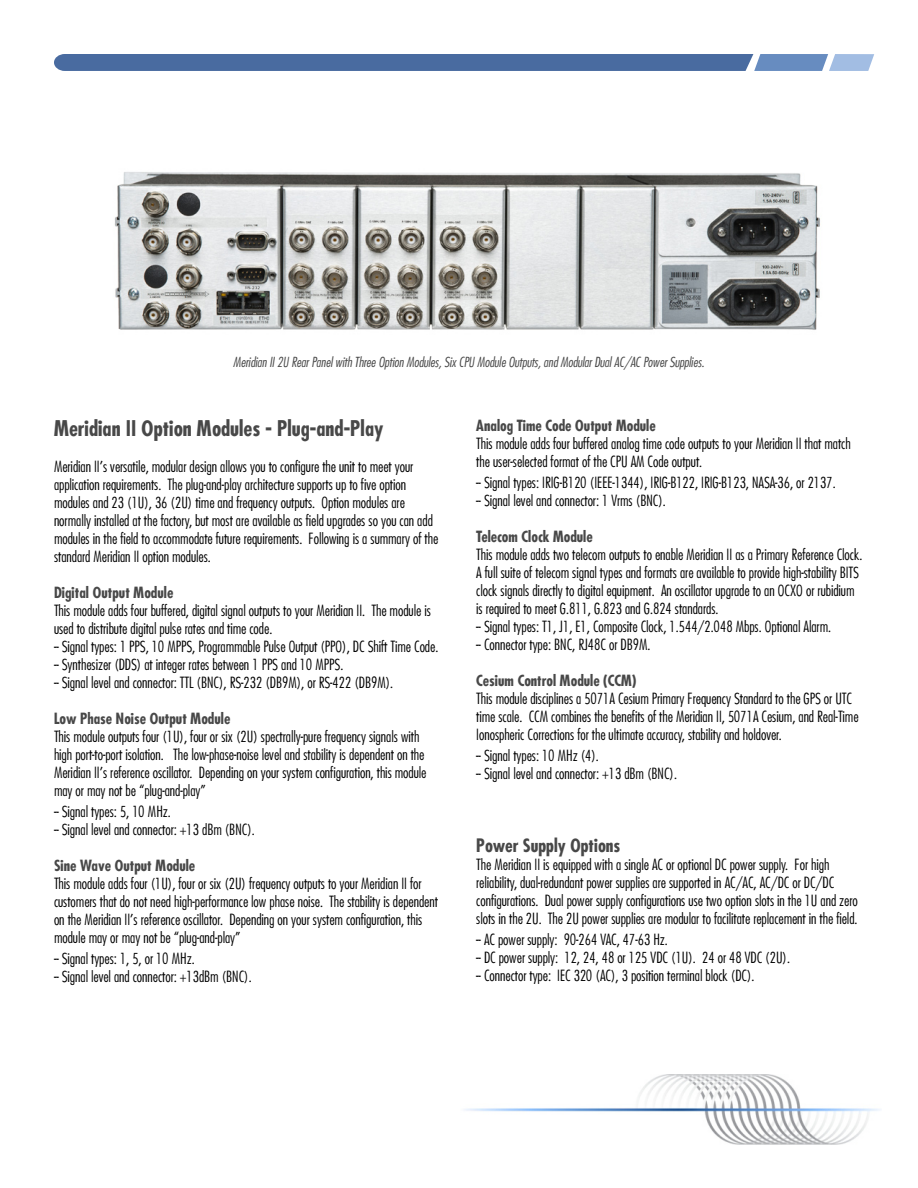
<style>
.page{position:relative;width:918px;height:1188px;background:#fff}
.page>*{position:absolute;margin:0;border:0;box-sizing:border-box;transform-origin:0 0}
.t1{font:700 condensed 21px "Futura";color:#484848}
.t2{font:700 condensed 18px "Futura";color:#484848}
.t3{font:300 condensed 15px/18px "Futura";color:#000}
.t4{font:700 condensed 15px "Futura";color:#484848}
.t5{font:italic 300 condensed 13.5px "Futura";color:#484848}
</style>
<div class="page">
<img style="left:464px;top:1075px;width:416px;height:69px">
<svg style="left:54px;top:54px;width:820px;height:17px;background:#5475a8"></svg>
<img style="left:114px;top:172px;width:706px;height:158px">
<p class="t5" style="left:233px;top:353px;width:472px">Meridian II 2U Rear Panel with Three Option Modules, Six CPU Module Outputs, and Modular Dual AC/AC Power Supplies.</p>
<h1 class="t1" style="left:54px;top:414px;width:331px">Meridian II Option Modules - Plug-and-Play</h1>
<p class="t3" style="left:54px;top:457px;width:386px">Meridian II’s versatile, modular design allows you to configure the unit to meet your application requirements. The plug-and-play architecture supports up to five option modules and 23 (1U), 36 (2U) time and frequency outputs. Option modules are normally installed at the factory, but most are available as field upgrades so you can add modules in the field to accommodate future requirements. Following is a summary of the standard Meridian II option modules.</p>
<p class="t4" style="left:54px;top:582px;width:121px">Digital Output Module</p>
<p class="t3" style="left:54px;top:601px;width:386px">This module adds four buffered, digital signal outputs to your Meridian II. The module is used to distribute digital pulse rates and time code.<br>-- Signal types: 1 PPS, 10 MPPS, Programmable Pulse Output (PPO), DC Shift Time Code. -- Synthesizer (DDS) at integer rates between 1 PPS and 10 MPPS.<br>-- Signal level and connector: TTL (BNC), RS-232 (DB9M), or RS-422 (DB9M).</p>
<p class="t4" style="left:54px;top:708px;width:178px">Low Phase Noise Output Module</p>
<p class="t3" style="left:54px;top:727px;width:374px">This module outputs four (1U), four or six (2U) spectrally-pure frequency signals with high port-to-port isolation. The low-phase-noise level and stability is dependent on the Meridian II’s reference oscillator. Depending on your system configuration, this module may or may not be “plug-and-play”</p>
<p class="t3" style="left:54px;top:802px;width:202px">-- Signal types: 5, 10 MHz.<br>-- Signal level and connector: +13 dBm (BNC).</p>
<p class="t4" style="left:54px;top:855px;width:143px">Sine Wave Output Module</p>
<p class="t3" style="left:54px;top:874px;width:385px">This module adds four (1U), four or six (2U) frequency outputs to your Meridian II for customers that do not need high-performance low phase noise. The stability is dependent on the Meridian II’s reference oscillator. Depending on your system configuration, this module may or may not be “plug-and-play”</p>
<p class="t3" style="left:54px;top:949px;width:199px">-- Signal types: 1, 5, or 10 MHz.<br>-- Signal level and connector: +13dBm (BNC).</p>
<p class="t4" style="left:476px;top:415px;width:181px">Analog Time Code Output Module</p>
<p class="t3" style="left:476px;top:434px;width:376px">This module adds four buffered analog time code outputs to your Meridian II that match the user-selected format of the CPU AM Code output.</p>
<p class="t3" style="left:476px;top:473px;width:361px">-- Signal types: IRIG-B120 (IEEE-1344), IRIG-B122, IRIG-B123, NASA-36, or 2137. -- Signal level and connector: 1 Vrms (BNC).</p>
<p class="t4" style="left:476px;top:526px;width:118px">Telecom Clock Module</p>
<p class="t3" style="left:476px;top:545px;width:388px">This module adds two telecom outputs to enable Meridian II as a Primary Reference Clock.<br>A full suite of telecom signal types and formats are available to provide high-stability BITS clock signals directly to digital equipment. An oscillator upgrade to an OCXO or rubidium is required to meet G.811, G.823 and G.824 standards.<br>-- Signal types: T1, J1, E1, Composite Clock, 1.544/2.048 Mbps. Optional Alarm.<br>-- Connector type: BNC, RJ48C or DB9M.</p>
<p class="t4" style="left:476px;top:670px;width:162px">Cesium Control Module (CCM)</p>
<p class="t3" style="left:476px;top:689px;width:384px">This module disciplines a 5071A Cesium Primary Frequency Standard to the GPS or UTC time scale. CCM combines the benefits of the Meridian II, 5071A Cesium, and Real-Time<br>Ionospheric Corrections for the ultimate accuracy, stability and holdover.</p>
<p class="t3" style="left:476px;top:746px;width:202px">-- Signal types: 10 MHz (4).<br>-- Signal level and connector: +13 dBm (BNC).</p>
<p class="t2" style="left:476px;top:834px;width:145px">Power Supply Options</p>
<p class="t3" style="left:476px;top:856px;width:383px">The Meridian II is equipped with a single AC or optional DC power supply. For high reliability, dual-redundant power supplies are supported in AC/AC, AC/DC or DC/DC configurations. Dual power supply configurations use two option slots in the 1U and zero slots in the 2U. The 2U power supplies are modular to facilitate replacement in the field.</p>
<p class="t3" style="left:476px;top:931px;width:315px">-- AC power supply: 90-264 VAC, 47-63 Hz.<br>-- DC power supply: 12, 24, 48 or 125 VDC (1U). 24 or 48 VDC (2U). -- Connector type: IEC 320 (AC), 3 position terminal block (DC).</p>
</div>
